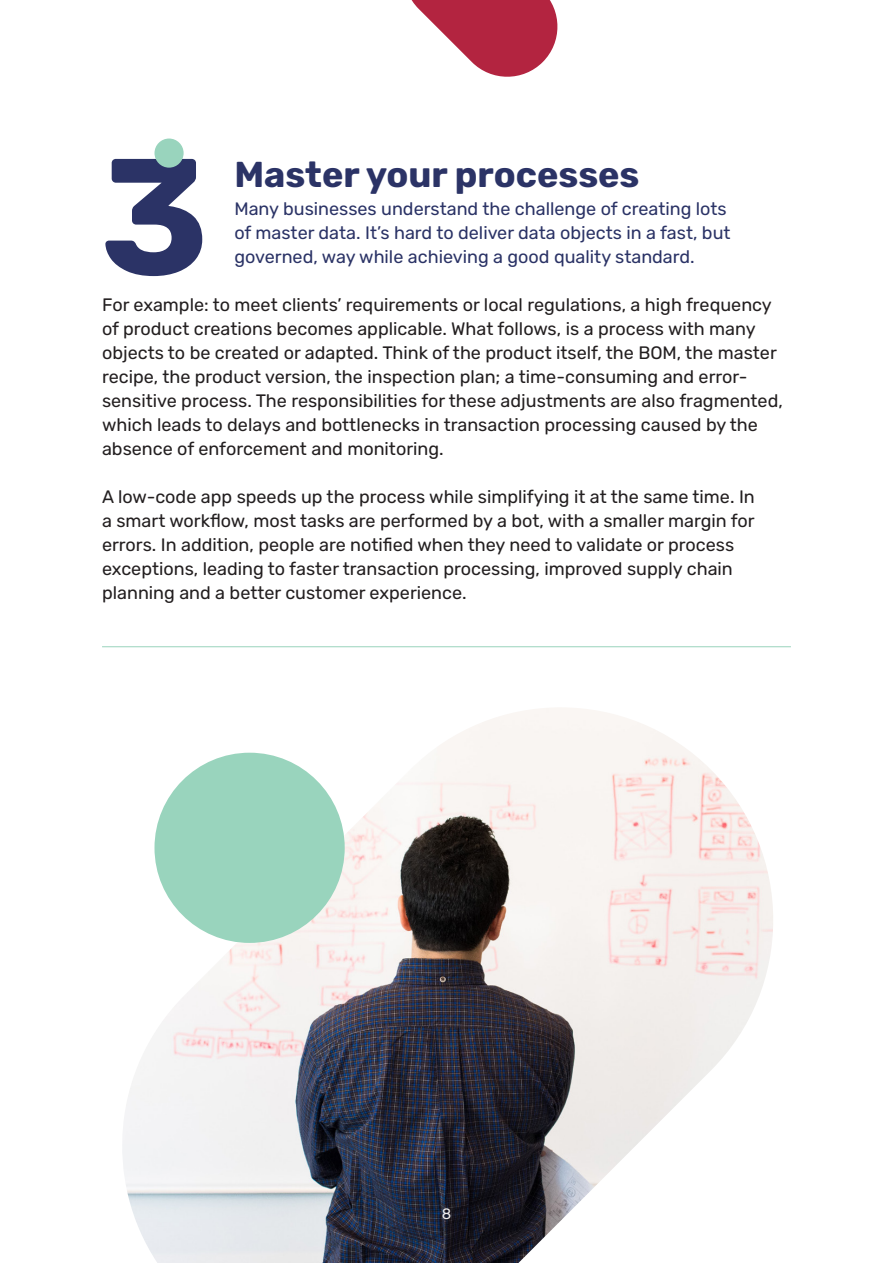
<style>
.page{position:relative;width:893px;height:1263px;background:#fff}
.page>*{position:absolute;margin:0;border:0;box-sizing:border-box;transform-origin:0 0}
.t1{font:700 165px "Rubik";color:#2b3366}
.t2{font:700 36px "Rubik";color:#2b3366}
.t3{font:18px/24px "Rubik";color:#231f20}
.t4{font:18px/24px "Rubik";color:#2b3366}
.t5{font:15px "Rubik";color:#f0eded}
</style>
<div class="page">
<img style="left:122px;top:708px;width:651px;height:555px">
<div style="left:154px;top:753px;width:191px;height:190px;background:#99d4bd;border-radius:50%"></div>
<svg style="left:411px;top:0;width:147px;height:77px"></svg>
<hr style="left:102px;top:646px;width:689px;height:1px;background:#99d4bd">
<div style="left:154px;top:139px;width:30px;height:29px;background:#99d4bd;border-radius:50%"></div>
<p class="t1" style="left:100px;top:121px;width:110px">3</p>
<p class="t2" style="left:234px;top:153px;width:407px">Master your processes</p>
<p class="t4" style="left:234px;top:197px;width:498px">Many businesses understand the challenge of creating lots of master data. It’s hard to deliver data objects in a fast, but governed, way while achieving a good quality standard.</p>
<p class="t3" style="left:102px;top:293px;width:682px">For example: to meet clients’ requirements or local regulations, a high frequency of product creations becomes applicable. What follows, is a process with many objects to be created or adapted. Think of the product itself, the BOM, the master recipe, the product version, the inspection plan; a time-consuming and error&shy;sensitive process. The responsibilities for these adjustments are also fragmented, which leads to delays and bottlenecks in transaction processing caused by the absence of enforcement and monitoring.</p>
<p class="t3" style="left:102px;top:485px;width:654px">A low-code app speeds up the process while simplifying it at the same time. In a smart workflow, most tasks are performed by a bot, with a smaller margin for errors. In addition, people are notified when they need to validate or process exceptions, leading to faster transaction processing, improved supply chain planning and a better customer experience.</p>
<p class="t5" style="left:442px;top:1205px;width:11px">8</p>
</div>
